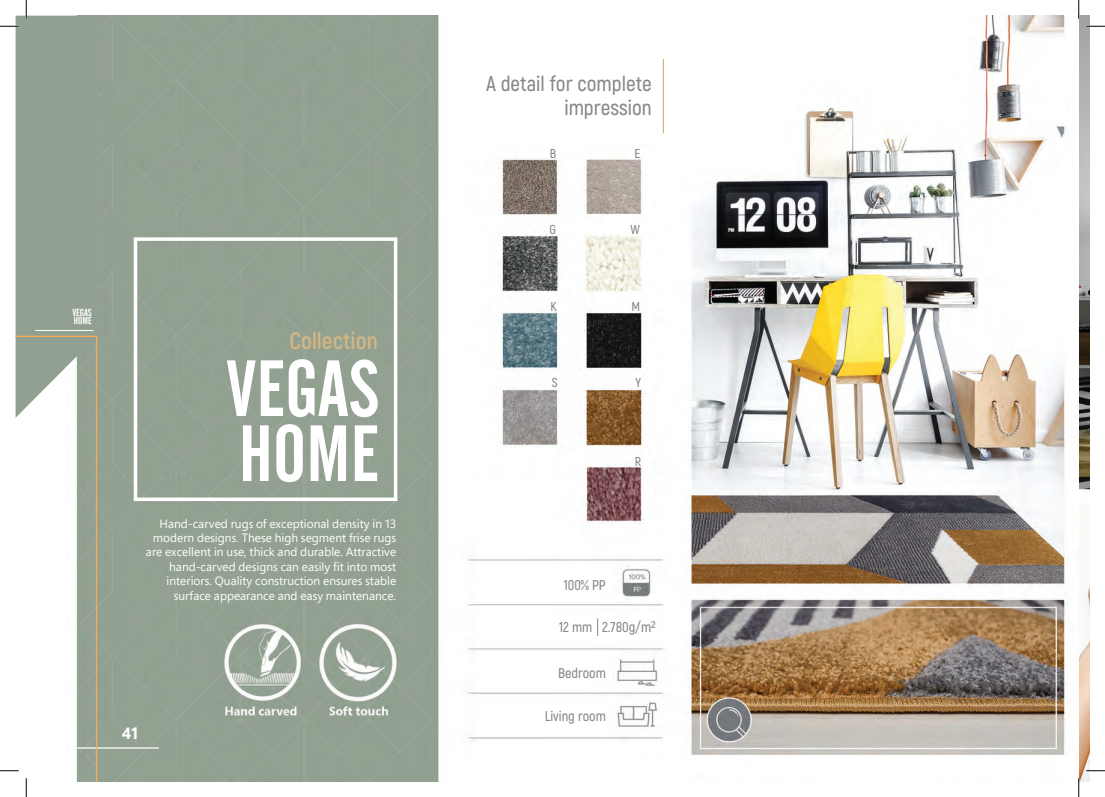
<style>
.page{position:relative;width:1105px;height:797px;background:#fff}
.page>*{position:absolute;margin:0;border:0;box-sizing:border-box;transform-origin:0 0}
.t1{font:78.75px/65px "Cafeta";color:#fff}
.t2{font:700 23.75px "Akrobat";color:#d2b685}
.t3{font:600 21.25px/23.5px "Akrobat";color:#858788;text-align:right}
.t4{font:700 16.25px "Segoe Pro";color:#fff}
.t5{font:600 14.12px "Akrobat";color:#858788}
.t6{font:600 13px "Akrobat";color:#858788}
.t7{font:12px/14.4px "Segoe Pro";color:#fff;text-align:right}
.t8{font:10px/8.1px "Cafeta";color:#fff}
.s1{font-family:"Segoe Pro";font-weight:400;font-size:15px;color:#848788}
</style>
<div class="page">
<img style="left:97px;top:16px;width:992px;height:765px">
<div style="left:134px;top:237px;width:263px;height:264px;border:4px solid #fff"></div>
<hr style="left:663px;top:59px;width:1px;height:74px;background:#d2b685">
<hr style="left:76px;top:747px;width:83px;height:1px;background:#fff">
<svg style="left:597px;top:618px;width:1px;height:18px"></svg>
<svg style="left:16px;top:418px;width:81px;height:363px"></svg>
<svg style="left:1086px;top:25px;width:19px;height:2px"></svg>
<svg style="left:0;top:770px;width:19px;height:1px"></svg>
<svg style="left:1086px;top:770px;width:19px;height:1px"></svg>
<svg style="left:0;top:0;width:97px;height:418px"></svg>
<svg style="left:25px;top:778px;width:2px;height:19px"></svg>
<svg style="left:1078px;top:0;width:1px;height:19px"></svg>
<svg style="left:1078px;top:778px;width:1px;height:19px"></svg>
<p class="t8" style="left:72px;top:309px;width:21px">VEGAS<br>HOME</p>
<h2 class="t2" style="left:289px;top:326px;width:90px">Collection</h2>
<h1 class="t1" style="left:226px;top:357px;width:155px">VEGAS<br>HOME</h1>
<p class="t7" style="left:146px;top:516px;width:252px">Hand-carved rugs of exceptional density in 13 modern designs. These high segment frise rugs are excellent in use, thick and durable. Attractive hand-carved designs can easily fit into most interiors. Quality construction ensures stable surface appearance and easy maintenance.</p>
<h3 class="t4" style="left:122px;top:722px;width:18px">41</h3>
<h3 class="t3" style="left:486px;top:72px;width:167px">A detail for complete impression</h3>
<p class="t6" style="left:550px;top:145px;width:8px">B</p>
<p class="t6" style="left:635px;top:145px;width:7px">E</p>
<p class="t6" style="left:549px;top:222px;width:8px">G</p>
<p class="t6" style="left:630px;top:222px;width:11px">W</p>
<p class="t6" style="left:550px;top:299px;width:8px">K</p>
<p class="t6" style="left:552px;top:374px;width:7px">S</p>
<p class="t6" style="left:631px;top:299px;width:10px">M</p>
<p class="t6" style="left:635px;top:374px;width:7px">Y</p>
<p class="t6" style="left:635px;top:453px;width:8px">R</p>
<p class="t5" style="left:564px;top:576px;width:44px">100% PP</p>
<p class="t5" style="left:559px;top:618px;width:98px">12 mm 2.780g/m<span class="s1">²</span></p>
<p class="t5" style="left:558px;top:664px;width:49px">Bedroom</p>
<p class="t5" style="left:545px;top:707px;width:63px">Living room</p>
</div>
